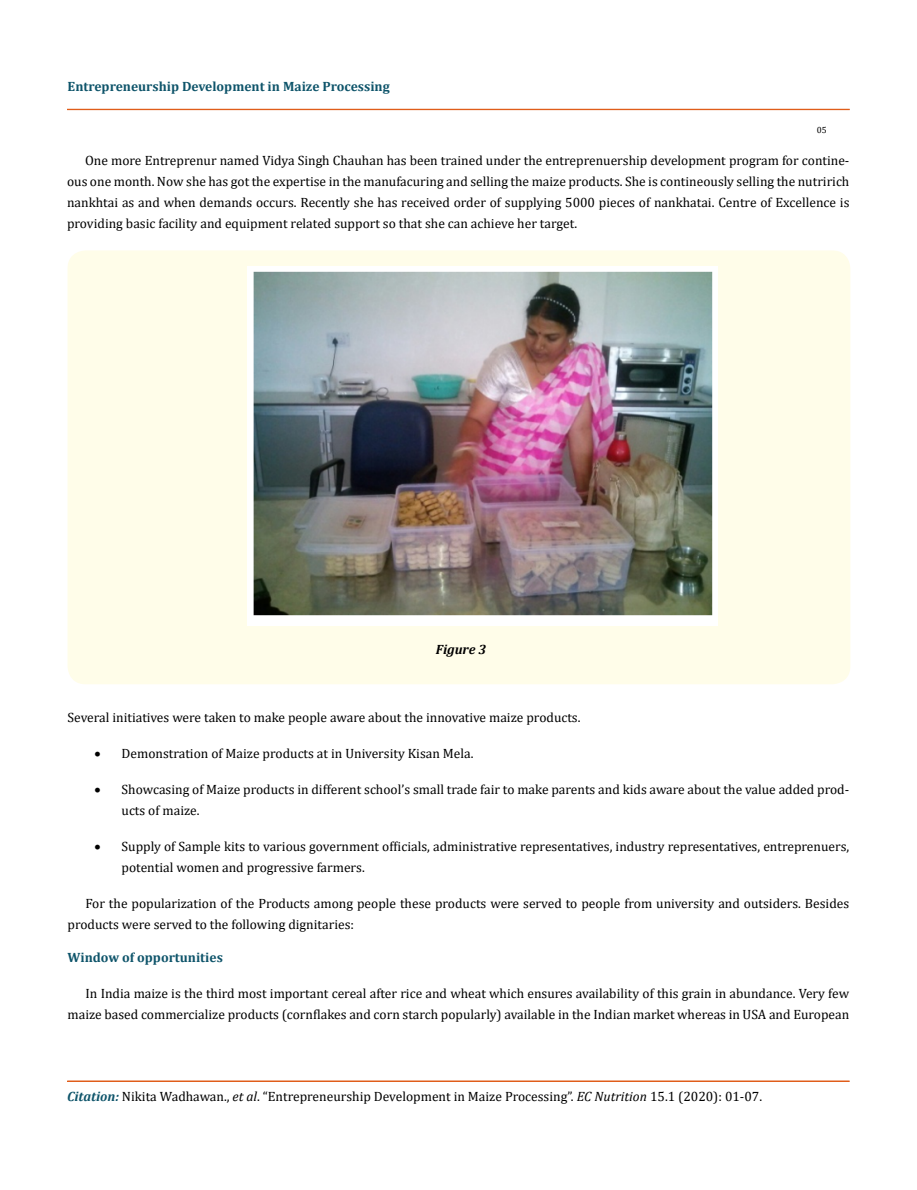
<style>
.page{position:relative;width:917px;height:1190px;background:#fff}
.page>*{position:absolute;margin:0;border:0;box-sizing:border-box;transform-origin:0 0}
.t1{font:13.5px/21px "Cambria";color:#000}
.t2{font:700 13.5px "Cambria";color:#0e546a}
.t3{font:italic 700 13.5px "Cambria";color:#000}
.t4{font:9px "Cambria";color:#000}
.s1{font-weight:700;font-style:italic;color:#0e546a}
.s2{font-style:italic}
</style>
<div class="page">
<div style="left:67px;top:109px;width:782px;height:1px;border:1px solid #e05d1a"></div>
<div style="left:67px;top:1081px;width:782px;height:1px;border:1px solid #e05d1a"></div>
<div style="left:68px;top:250px;width:782px;height:434px;background:#fffde9;border-radius:18px"></div>
<img style="left:248px;top:267px;width:469px;height:358px">
<p class="t2" style="left:68px;top:76px;width:324px">Entrepreneurship Development in Maize Processing</p>
<p class="t4" style="left:816px;top:124px;width:11px">05</p>
<p class="t1" style="left:67px;top:149px;width:783px;text-align:justify;text-indent:18px">One more Entreprenur named Vidya Singh Chauhan has been trained under the entreprenuership development program for contine&shy;ous one month. Now she has got the expertise in the manufacuring and selling the maize products. She is contineously selling the nutririch nankhtai as and when demands occurs. Recently she has received order of supplying 5000 pieces of nankhatai. Centre of Excellence is providing basic facility and equipment related support so that she can achieve her target.</p>
<p class="t3" style="left:436px;top:639px;width:52px">Figure 3</p>
<p class="t1" style="left:68px;top:706px;width:514px">Several initiatives were taken to make people aware about the innovative maize products.</p>
<p class="t1" style="left:94px;top:742px;width:380px">• Demonstration of Maize products at in University Kisan Mela.</p>
<p class="t1" style="left:122px;top:778px;width:729px;text-indent:-27px">• Showcasing of Maize products in different school’s small trade fair to make parents and kids aware about the value added prod&shy;ucts of maize.</p>
<p class="t1" style="left:122px;top:835px;width:729px;text-indent:-27px">• Supply of Sample kits to various government officials, administrative representatives, industry representatives, entreprenuers, potential women and progressive farmers.</p>
<p class="t1" style="left:68px;top:892px;width:783px;text-indent:18px">For the popularization of the Products among people these products were served to people from university and outsiders. Besides products were served to the following dignitaries:</p>
<p class="t2" style="left:68px;top:947px;width:157px">Window of opportunities</p>
<p class="t1" style="left:68px;top:982px;width:783px;text-align:right">In India maize is the third most important cereal after rice and wheat which ensures availability of this grain in abundance. Very few maize based commercialize products (cornflakes and corn starch popularly) available in the Indian market whereas in USA and European</p>
<p class="t1" style="left:67px;top:1086px;width:696px"><span class="s1">Citation:</span> Nikita Wadhawan., <span class="s2">et al</span>. “Entrepreneurship Development in Maize Processing”. <span class="s2">EC Nutrition</span> 15.1 (2020): 01-07.</p>
</div>
